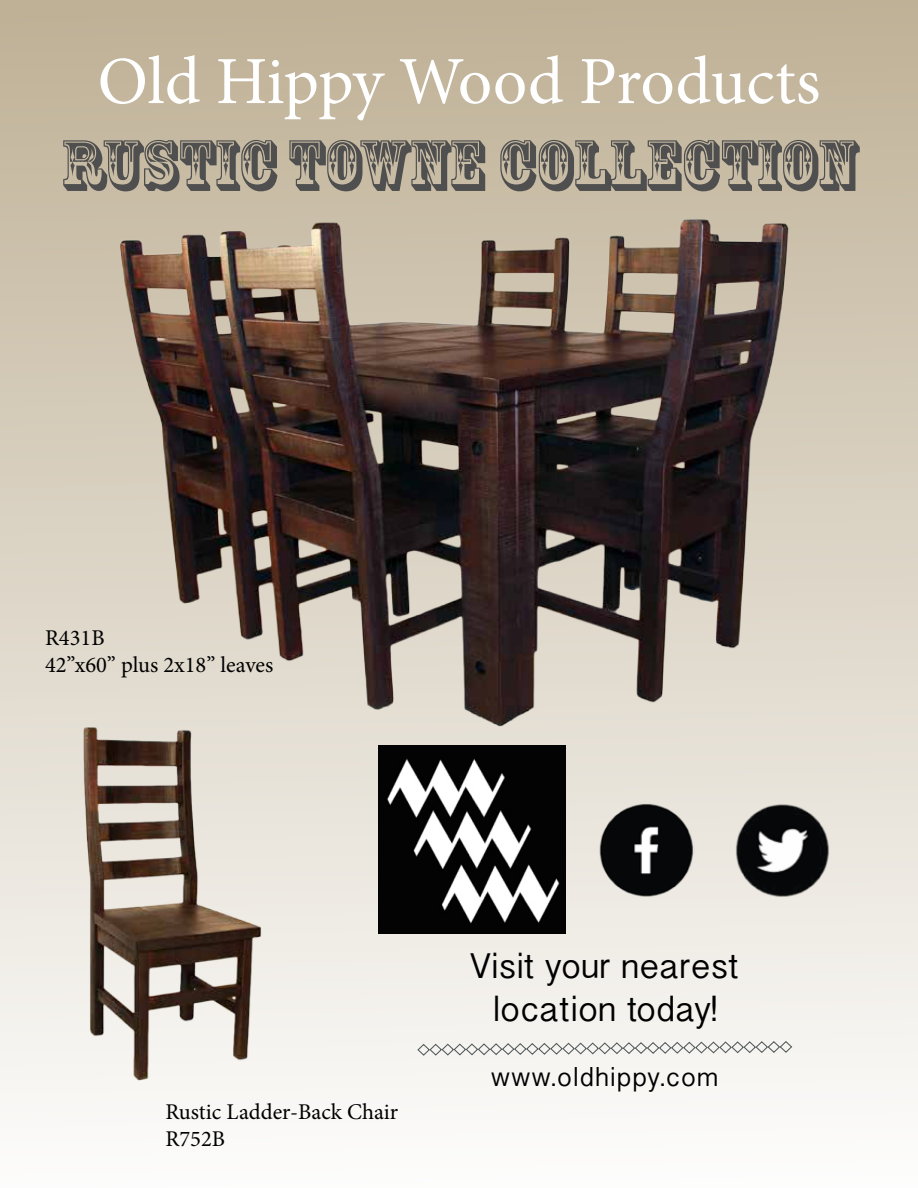
<style>
.page{position:relative;width:918px;height:1188px;background:#fff}
.page>*{position:absolute;margin:0;border:0;box-sizing:border-box;transform-origin:0 0}
.t1{font:67.5px "Rosewood Std";color:#4f4f4f}
.t2{font:67.5px "Minion Pro";letter-spacing:-.005em;color:#fff}
.t3{font:36px/43.2px "Khmer Sangam MN";color:#000;text-align:center}
.t4{font:27px "Khmer Sangam MN";letter-spacing:.04em;color:#000}
.t5{font:22.5px/27px "Minion Pro";color:#000}
</style>
<div class="page">
<div style="left:0;top:0;width:918px;height:1188px;background:linear-gradient(to bottom,#bfb196,#fdfdfc)"></div>
<img style="left:108px;top:204px;width:702px;height:532px">
<img style="left:62px;top:726px;width:209px;height:355px">
<img style="left:378px;top:746px;width:188px;height:187px">
<svg style="left:417px;top:1040px;width:376px;height:17px"></svg>
<img style="left:596px;top:801px;width:99px;height:99px">
<img style="left:732px;top:799px;width:100px;height:101px">
<h1 class="t2" style="left:98px;top:36px;width:724px">Old Hippy Wood Products</h1>
<h1 class="t1" style="left:61px;top:125px;width:798px">RUSTIC TOWNE COLLECTION</h1>
<p class="t5" style="left:45px;top:624px;width:230px">R431B<br>42”x60” plus 2x18” leaves</p>
<p class="t5" style="left:165px;top:1098px;width:234px">Rustic Ladder-Back Chair<br>R752B</p>
<h2 class="t3" style="left:471px;top:944px;width:270px">Visit your nearest location today!</h2>
<p class="t4" style="left:491px;top:1061px;width:228px">www.oldhippy.com</p>
</div>
